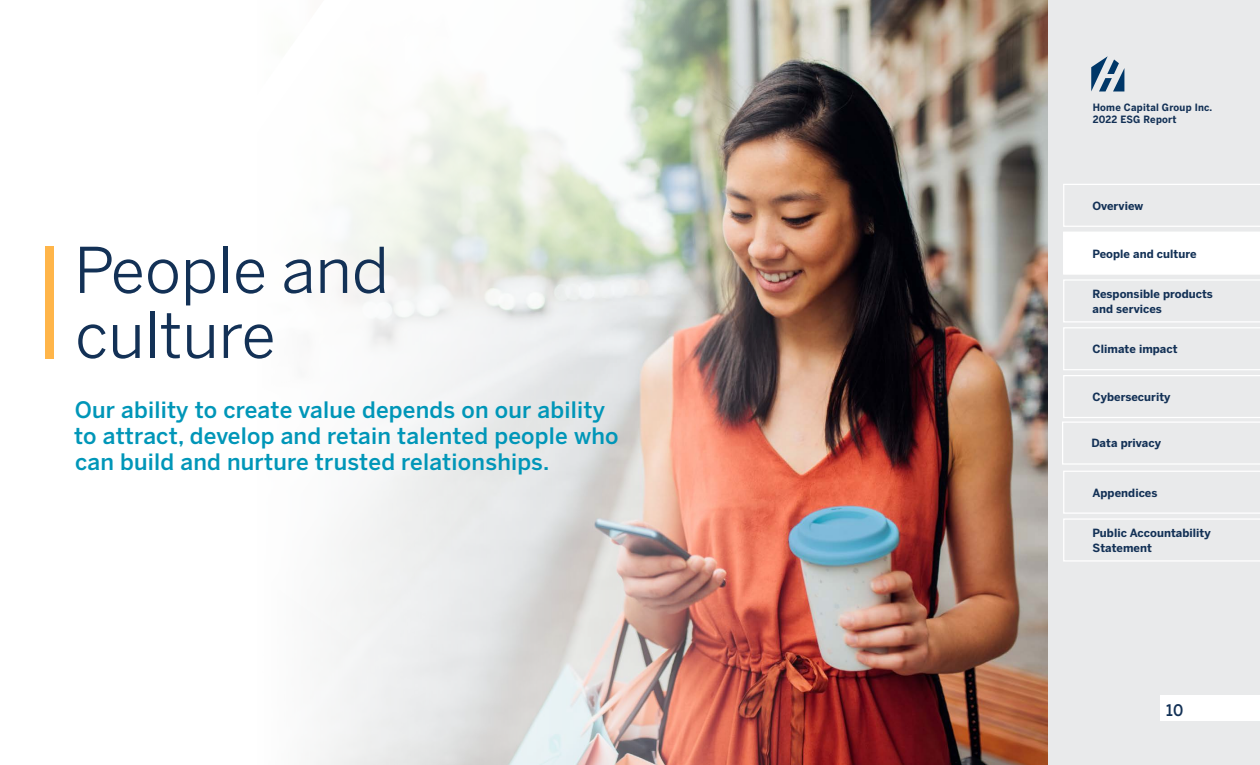
<style>
.page{position:relative;width:1260px;height:765px;background:#fff}
.page>*{position:absolute;margin:0;border:0;box-sizing:border-box;transform-origin:0 0}
.H1_Span_ALL_columns{font:62.5px/65px "Benton Sans";color:#133156}
.Body{font:500 22.5px/26.2px "Benton Sans";letter-spacing:.01em;color:#0096b8}
.t1{font:500 15.88px "Benton Sans";color:#133156;scale:.95 1}
.Body-2{font:700 11.25px/15px "Benton Sans";letter-spacing:.005em;color:#133156}
.t2{font:700 10px/11.2px "Benton Sans";letter-spacing:.025em;color:#133156;scale:.95 1}
</style>
<div class="page">
<div style="left:1048px;top:0;width:212px;height:765px;background:#e9eaeb"></div>
<svg style="left:1091px;top:56px;width:33px;height:35px"></svg>
<div style="left:1160px;top:695px;width:100px;height:25px;background:#fff"></div>
<img style="left:959px;top:0;width:89px;height:765px">
<img style="left:316px;top:0;width:643px;height:765px">
<img style="left:45px;top:0;width:884px;height:723px">
<svg style="left:1062px;top:184px;width:198px;height:281px"></svg>
<svg style="left:1063px;top:471px;width:197px;height:91px"></svg>
<div style="left:45px;top:246px;width:8px;height:112px;background:#ffb549"></div>
<p class="H1_Span_ALL_columns" style="left:74px;top:237px;width:316px">People and culture</p>
<p class="Body" style="left:74px;top:396px;width:546px">Our ability to create value depends on our ability to attract, develop and retain talented people who can build and nurture trusted relationships.</p>
<p class="t2" style="left:1093px;top:102px;width:127px">Home Capital Group Inc.<br>2022 ESG Report</p>
<p class="Body-2" style="left:1092px;top:198px;width:52px">Overview</p>
<p class="Body-2" style="left:1092px;top:246px;width:106px">People and culture</p>
<p class="Body-2" style="left:1092px;top:286px;width:122px">Responsible products and services</p>
<p class="Body-2" style="left:1092px;top:341px;width:87px">Climate impact</p>
<p class="Body-2" style="left:1092px;top:389px;width:80px">Cybersecurity</p>
<p class="Body-2" style="left:1091px;top:436px;width:71px">Data privacy</p>
<p class="Body-2" style="left:1092px;top:485px;width:66px">Appendices</p>
<p class="Body-2" style="left:1092px;top:525px;width:120px">Public Accountability<br>Statement</p>
<h3 class="t1" style="left:1166px;top:700px;width:20px">10</h3>
</div>
